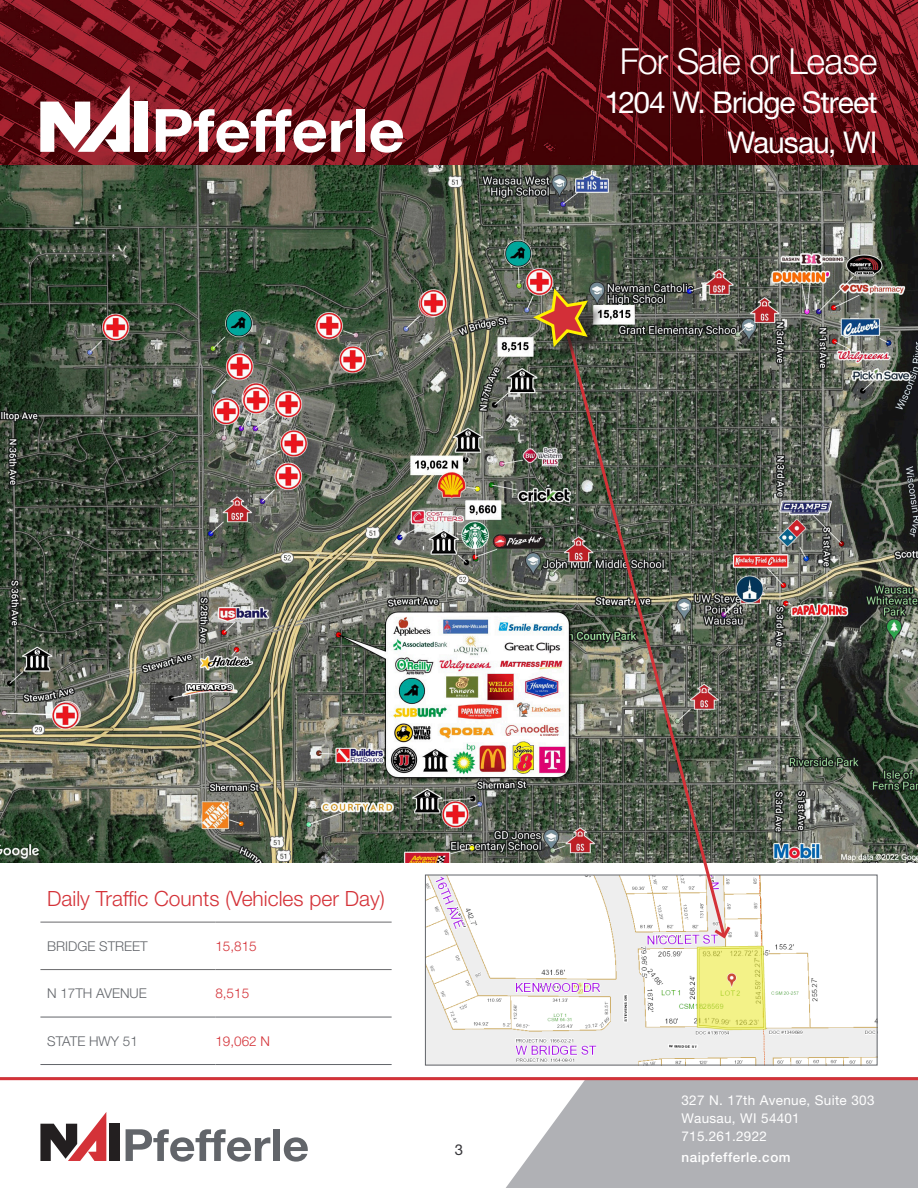
<style>
.page{position:relative;width:918px;height:1188px;background:#fff}
.page>*{position:absolute;margin:0;border:0;box-sizing:border-box;transform-origin:0 0}
.t1{font:300 36px "Helvetica Neue LT Std";letter-spacing:-.025em;color:#fff}
.t2{font:30px "Helvetica Neue LT Std";letter-spacing:-.035em;color:#fff}
.t3{font:300 21px "Helvetica Neue LT Std";color:#d43238}
.t4{font:15px "Helvetica Neue LT Std";color:#363539}
.t5{font:13.5px "Helvetica Neue LT Std";letter-spacing:.02em;color:#fff}
.t6{font:300 13.5px "Helvetica Neue LT Std";color:#62656a}
.t7{font:300 13.5px "Helvetica Neue LT Std";color:#d43238}
.t8{font:500 13.5px "Helvetica Neue LT Std";letter-spacing:.04em;color:#fff}
</style>
<div class="page">
<img style="left:0;top:0;width:918px;height:863px">
<div style="left:0;top:1078px;width:918px;height:110px;background:#b0b1b5"></div>
<svg style="left:0;top:1080px;width:586px;height:108px;background:#f8f7f8"></svg>
<hr style="left:0;top:1077px;width:918px;height:3px;background:#d43238">
<div style="left:110px;top:1124px;width:10px;height:37px;background:#231f20"></div>
<svg style="left:40px;top:1112px;width:66px;height:49px;background:#b18889"></svg>
<svg style="left:126px;top:1129px;width:144px;height:33px;background:#b8b9bb"></svg>
<div style="left:273px;top:1129px;width:7px;height:32px;background:#62656a"></div>
<svg style="left:284px;top:1137px;width:24px;height:25px"></svg>
<div style="left:134px;top:102px;width:14px;height:50px;background:#fff"></div>
<svg style="left:40px;top:86px;width:90px;height:66px"></svg>
<svg style="left:156px;top:109px;width:196px;height:44px"></svg>
<div style="left:356px;top:109px;width:9px;height:43px;background:#fff"></div>
<svg style="left:370px;top:120px;width:33px;height:33px"></svg>
<hr style="left:40px;top:1017px;width:175px;height:1px;background:#62656a">
<hr style="left:215px;top:1017px;width:177px;height:1px;background:#62656a">
<hr style="left:40px;top:1064px;width:175px;height:1px;background:#62656a">
<hr style="left:215px;top:1064px;width:177px;height:1px;background:#62656a">
<hr style="left:40px;top:922px;width:175px;height:1px;background:#69696c">
<hr style="left:215px;top:922px;width:177px;height:1px;background:#69696c">
<hr style="left:40px;top:969px;width:175px;height:1px;background:#69696c">
<hr style="left:215px;top:969px;width:177px;height:1px;background:#69696c">
<img style="left:427px;top:877px;width:448px;height:186px">
<svg style="left:558px;top:308px;width:170px;height:632px;background:#6f7267"></svg>
<svg style="left:711px;top:923px;width:22px;height:18px"></svg>
<div style="left:537px;top:292px;width:68px;height:72px;background:#231f20;opacity:.75"></div>
<img style="left:530px;top:288px;width:61px;height:63px">
<p class="t1" style="left:620px;top:39px;width:259px">For Sale or Lease</p>
<p class="t2" style="left:605px;top:85px;width:274px">1204 W. Bridge Street</p>
<p class="t2" style="left:727px;top:124px;width:152px">Wausau, WI</p>
<p class="t3" style="left:47px;top:886px;width:339px">Daily Traffic Counts (Vehicles per Day)</p>
<p class="t6" style="left:47px;top:938px;width:102px">BRIDGE STREET</p>
<p class="t7" style="left:215px;top:938px;width:43px">15,815</p>
<p class="t6" style="left:47px;top:985px;width:101px">N 17TH AVENUE</p>
<p class="t7" style="left:215px;top:985px;width:35px">8,515</p>
<p class="t6" style="left:47px;top:1033px;width:92px">STATE HWY 51</p>
<p class="t7" style="left:215px;top:1033px;width:56px">19,062 N</p>
<p class="t4" style="left:455px;top:1140px;width:10px">3</p>
<p class="t5" style="left:681px;top:1092px;width:195px">327 N. 17th Avenue, Suite 303</p>
<p class="t5" style="left:681px;top:1110px;width:120px">Wausau, WI 54401</p>
<p class="t5" style="left:681px;top:1128px;width:87px">715.261.2922</p>
<p class="t8" style="left:681px;top:1149px;width:111px">naipfefferle.com</p>
</div>
